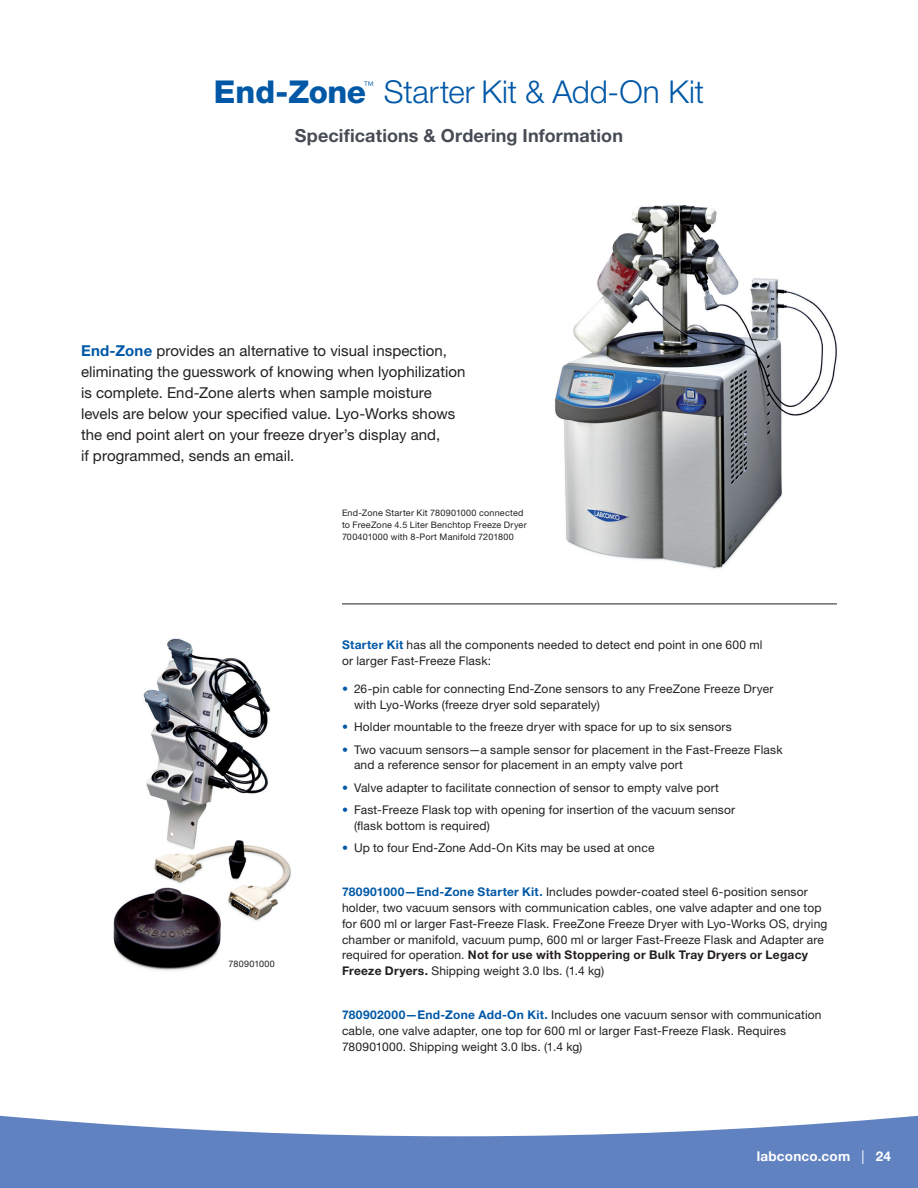
<style>
.page{position:relative;width:918px;height:1188px;background:#fff}
.page>*{position:absolute;margin:0;border:0;box-sizing:border-box;transform-origin:0 0}
.t1{font:300 31.5px "Helvetica Neue LT Std";letter-spacing:-.005em;color:#0158a6}
.t2{font:800 31.5px "Helvetica Neue LT Std";letter-spacing:-.015em;color:#0158a6}
.t3{font:700 18px "Helvetica Neue LT Std";letter-spacing:.005em;color:#464b54}
.t4{font:15px/21px "Helvetica Neue LT Std";letter-spacing:.005em;color:#231f20}
.t5{font:700 13.5px "Helvetica Neue LT Std";letter-spacing:.015em;color:#fff}
.t6{font:12px/15.8px "Helvetica Neue LT Std";letter-spacing:.015em;color:#231f20}
.t7{font:300 10.5px "Helvetica Neue LT Std";color:#0158a6}
.t8{font:9px/12px "Helvetica Neue LT Std";letter-spacing:.02em;color:#231f20}
.s1{font-weight:700;color:#0158a6}
.s2{color:#0158a6}
.s3{font-weight:700}
.s4{font-weight:400}
</style>
<div class="page">
<img style="left:555px;top:204px;width:282px;height:365px">
<img style="left:113px;top:638px;width:178px;height:333px">
<hr style="left:342px;top:604px;width:495px;height:1px;background:#231f20">
<svg style="left:0;top:1115px;width:918px;height:73px;fill:#6182c1"></svg>
<h1 class="t2" style="left:214px;top:74px;width:154px">End-Zone</h1>
<p class="t7" style="left:363px;top:79px;width:12px">™</p>
<h1 class="t1" style="left:384px;top:73px;width:322px">Starter Kit &amp; Add-On Kit</h1>
<h2 class="t3" style="left:295px;top:124px;width:330px">Specifications &amp; Ordering Information</h2>
<p class="t4" style="left:81px;top:340px;width:386px"><span class="s1">End-Zone</span> provides an alternative to visual inspection, eliminating the guesswork of knowing when lyophilization is complete. End-Zone alerts when sample moisture levels are below your specified value. Lyo-Works shows the end point alert on your freeze dryer’s display and,<br>if programmed, sends an email.</p>
<p class="t8" style="left:228px;top:958px;width:48px">780901000</p>
<p class="t8" style="left:342px;top:507px;width:186px">End-Zone Starter Kit 780901000 connected to FreeZone 4.5 Liter Benchtop Freeze Dryer<br>700401000 with 8-Port Manifold 7201800</p>
<p class="t6" style="left:342px;top:637px;width:422px"><span class="s1">Starter Kit</span> has all the components needed to detect end point in one 600 ml or larger Fast-Freeze Flask:</p>
<p class="t6" style="left:354px;top:681px;width:421px;text-indent:-12px"><span class="s2">•</span> 26-pin cable for connecting End-Zone sensors to any FreeZone Freeze Dryer with Lyo-Works (freeze dryer sold separately)</p>
<p class="t6" style="left:342px;top:719px;width:391px"><span class="s2">•</span> Holder mountable to the freeze dryer with space for up to six sensors</p>
<p class="t6" style="left:354px;top:741px;width:430px;text-indent:-12px"><span class="s2">•</span> Two vacuum sensors—a sample sensor for placement in the Fast-Freeze Flask and a reference sensor for placement in an empty valve port</p>
<p class="t6" style="left:342px;top:779px;width:379px"><span class="s2">•</span> Valve adapter to facilitate connection of sensor to empty valve port</p>
<p class="t6" style="left:354px;top:802px;width:383px;text-indent:-12px"><span class="s2">•</span> Fast-Freeze Flask top with opening for insertion of the vacuum sensor (flask bottom is required)</p>
<p class="t6" style="left:342px;top:840px;width:314px"><span class="s2">•</span> Up to four End-Zone Add-On Kits may be used at once</p>
<p class="t6" style="left:342px;top:884px;width:487px"><span class="s1">780901000—End-Zone Starter Kit.</span> Includes powder-coated steel 6-position sensor holder, two vacuum sensors with communication cables, one valve adapter and one top for 600 ml or larger Fast-Freeze Flask. FreeZone Freeze Dryer with Lyo-Works OS, drying chamber or manifold, vacuum pump, 600 ml or larger Fast-Freeze Flask and Adapter are required for operation. <span class="s3">Not for use with Stoppering or Bulk Tray Dryers or Legacy Freeze Dryers.</span> Shipping weight 3.0 lbs. (1.4 kg)</p>
<p class="t6" style="left:342px;top:1007px;width:481px"><span class="s1">780902000—End-Zone Add-On Kit.</span> Includes one vacuum sensor with communication cable, one valve adapter, one top for 600 ml or larger Fast-Freeze Flask. Requires<br>780901000. Shipping weight 3.0 lbs. (1.4 kg)</p>
<p class="t5" style="left:757px;top:1148px;width:136px">labconco.com <span class="s4">|</span> 24</p>
</div>
